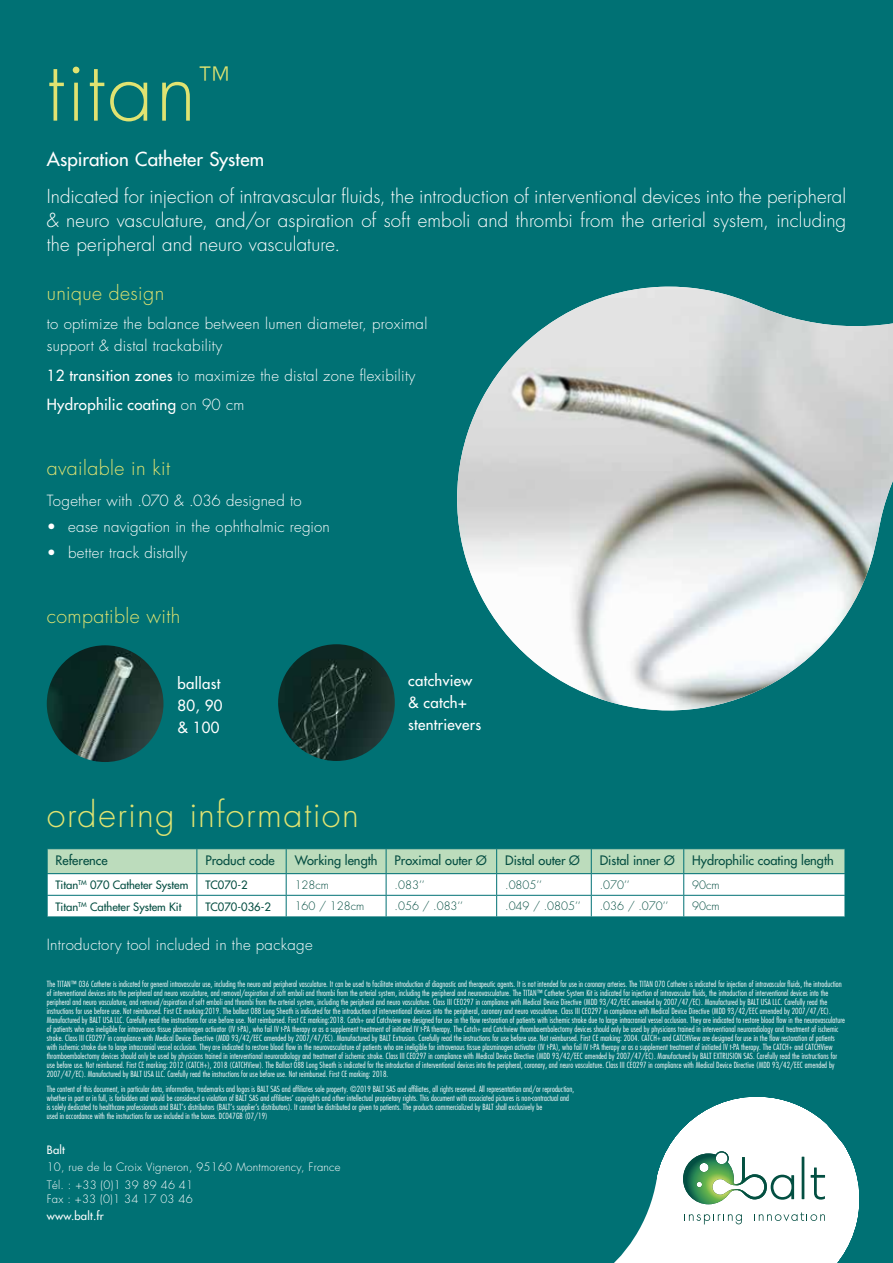
<style>
.page{position:relative;width:893px;height:1263px;background:#007174}
.page>*{position:absolute;margin:0;border:0;box-sizing:border-box;transform-origin:0 0}
.t1{font:300 82.2px "Futura";letter-spacing:.03em;color:#e0e371}
.t2{font:300 34.2px "Futura";letter-spacing:.04em;color:#e0e371}
.t3{font:300 33.9px "Futura";color:#e0e371}
.t4{font:300 19.5px "Futura";letter-spacing:.02em;color:#e0e371}
.t5{font:300 18.75px/24px "Futura";letter-spacing:.005em;color:#fff;text-align:justify}
.t6{font:18.75px "Futura";letter-spacing:.01em;color:#fff}
.t7{font:300 15px/22.2px "Futura";letter-spacing:.02em;color:#fff}
.t8{font:15px/22.2px "Futura";letter-spacing:.02em;color:#fff}
.t9{font:12.75px "Futura";color:#054e42}
.t10{font:300 11.25px/17.7px "Futura";letter-spacing:.02em;color:#fff}
.t11{font:300 11.25px "Futura";color:#054e42}
.t12{font:11.25px "Futura";color:#054e42}
.t13{font:11.25px "Futura";letter-spacing:.02em;color:#fff}
.t14{font:300 condensed 8.25px/9px "Futura";letter-spacing:.01em;color:#fff}
.s1{font-weight:400}
</style>
<div class="page">
<img style="left:457px;top:287px;width:436px;height:424px">
<svg style="left:614px;top:1097px;width:245px;height:166px;fill:#fff"></svg>
<svg style="left:684px;top:1214px;width:58px;height:10px"></svg>
<svg style="left:754px;top:1212px;width:71px;height:9px"></svg>
<hr style="left:802px;top:1157px;width:2px;height:42px;background:#034f42">
<svg style="left:811px;top:1167px;width:14px;height:32px"></svg>
<svg style="left:683px;top:1151px;width:111px;height:53px;background:#aac8bd"></svg>
<img style="left:702px;top:1151px;width:65px;height:53px">
<img style="left:278px;top:644px;width:117px;height:117px;border-radius:58px">
<img style="left:47px;top:645px;width:116px;height:117px;border-radius:58px">
<svg style="left:47px;top:849px;width:798px;height:68px;background:#dbebe0"></svg>
<hr style="left:497px;top:916px;width:94px;height:1px;background:#007174">
<hr style="left:591px;top:916px;width:93px;height:1px;background:#007174">
<hr style="left:684px;top:916px;width:161px;height:1px;background:#007174">
<h1 class="t1" style="left:47px;top:38px;width:151px">titan</h1>
<h3 class="t3" style="left:198px;top:58px;width:33px">™</h3>
<h3 class="t6" style="left:47px;top:147px;width:219px">Aspiration Catheter System</h3>
<p class="t5" style="left:47px;top:184px;width:801px">Indicated for injection of intravascular fluids, the introduction of interventional devices into the peripheral &amp; neuro vasculature, and/or aspiration of soft emboli and thrombi from the arterial system, including the peripheral and neuro vasculature.</p>
<h3 class="t4" style="left:47px;top:280px;width:119px">unique design</h3>
<h3 class="t7" style="left:47px;top:313px;width:382px">to optimize the balance between lumen diameter, proximal support &amp; distal trackability</h3>
<h3 class="t7" style="left:47px;top:361px;width:370px;line-height:29.5px"><span class="s1">12 transition zones</span> to maximize the distal zone flexibility<br><span class="s1">Hydrophilic coating</span> on 90 cm</h3>
<h3 class="t4" style="left:47px;top:455px;width:125px">available in kit</h3>
<h3 class="t7" style="left:47px;top:489px;width:256px">Together with .070 &amp; .036 designed to</h3>
<h3 class="t7" style="left:47px;top:516px;width:285px">• ease navigation in the ophthalmic region</h3>
<h3 class="t7" style="left:47px;top:542px;width:142px">• better track distally</h3>
<h3 class="t4" style="left:47px;top:603px;width:135px">compatible with</h3>
<h3 class="t8" style="left:178px;top:672px;width:46px">ballast<br>80, 90 &amp; 100</h3>
<h3 class="t8" style="left:408px;top:669px;width:74px">catchview &amp; catch+ stentrievers</h3>
<h2 class="t2" style="left:47px;top:792px;width:314px">ordering information</h2>
<h3 class="t9" style="left:56px;top:852px;width:54px">Reference</h3>
<h3 class="t9" style="left:205px;top:852px;width:71px">Product code</h3>
<h3 class="t9" style="left:295px;top:852px;width:84px">Working length</h3>
<h3 class="t9" style="left:395px;top:852px;width:93px">Proximal outer Ø</h3>
<h3 class="t9" style="left:505px;top:852px;width:76px">Distal outer Ø</h3>
<h3 class="t9" style="left:600px;top:852px;width:76px">Distal inner Ø</h3>
<h3 class="t9" style="left:692px;top:852px;width:143px">Hydrophilic coating length</h3>
<h3 class="t12" style="left:56px;top:877px;width:134px">Titan<sup>TM</sup> 070 Catheter System</h3>
<h3 class="t12" style="left:205px;top:877px;width:44px">TC070-2</h3>
<h3 class="t11" style="left:295px;top:877px;width:36px">128cm</h3>
<h3 class="t11" style="left:395px;top:877px;width:32px">.083’’</h3>
<h3 class="t11" style="left:505px;top:877px;width:38px">.0805’’</h3>
<h3 class="t11" style="left:600px;top:877px;width:32px">.070’’</h3>
<h3 class="t11" style="left:692px;top:877px;width:29px">90cm</h3>
<h3 class="t12" style="left:56px;top:899px;width:127px">Titan<sup>TM</sup> Catheter System Kit</h3>
<h3 class="t12" style="left:205px;top:899px;width:67px">TC070-036-2</h3>
<h3 class="t11" style="left:295px;top:899px;width:71px">160 / 128cm</h3>
<h3 class="t11" style="left:395px;top:899px;width:70px">.056 / .083’’</h3>
<h3 class="t11" style="left:505px;top:899px;width:77px">.049 / .0805’’</h3>
<h3 class="t11" style="left:600px;top:899px;width:70px">.036 / .070’’</h3>
<h3 class="t11" style="left:692px;top:899px;width:29px">90cm</h3>
<h3 class="t7" style="left:47px;top:934px;width:267px">Introductory tool included in the package</h3>
<p class="t14" style="left:47px;top:979px;width:800px">The TITAN™ 036 Catheter is indicated for general intravascular use, including the neuro and peripheral vasculature. It can be used to facilitate introduction of diagnostic and therapeutic agents. It is not intended for use in coronary arteries. The TITAN 070 Catheter is indicated for injection of intravascular fluids, the introduction of interventional devices into the peripheral and neuro vasculature, and removal/aspiration of soft emboli and thrombi from the arterial system, including the peripheral and neurovasculature. The TITAN™ Catheter System Kit is indicated for injection of intravascular fluids, the introduction of interventional devices into the peripheral and neuro vasculature, and removal/aspiration of soft emboli and thrombi from the arterial system, including the peripheral and neuro vasculature. Class III CE0297 in compliance with Medical Device Directive (MDD 93/42/EEC amended by 2007/47/EC). Manufactured by BALT USA LLC. Carefully read the instructions for use before use. Not reimbursed. First CE marking:2019. The ballast 088 Long Sheath is indicated for the introduction of interventional devices into the peripheral, coronary and neuro vasculature. Class III CE0297 in compliance with Medical Device Directive (MDD 93/42/EEC amended by 2007/47/EC).<br>Manufactured by BALT USA LLC. Carefully read the instructions for use before use. Not reimbursed. First CE marking:2018. Catch+ and Catchview are designed for use in the flow restoration of patients with ischemic stroke due to large intracranial vessel occlusion. They are indicated to restore blood flow in the neurovasculature of patients who are ineligible for intravenous tissue plasminogen activator (IV t-PA), who fail IV t-PA therapy or as a supplement treatment of initiated IV t-PA therapy. The Catch+ and Catchview thromboembolectomy devices should only be used by physicians trained in interventional neuroradiology and treatment of ischemic stroke. Class III CE0297 in compliance with Medical Device Directive (MDD 93/42/EEC amended by 2007/47/EC). Manufactured by BALT Extrusion. Carefully read the instructions for use before use. Not reimbursed. First CE marking: 2004. CATCH+ and CATCHView are designed for use in the flow restoration of patients with ischemic stroke due to large intracranial vessel occlusion. They are indicated to restore blood flow in the neurovasculature of patients who are ineligible for intravenous tissue plasminogen activator (IV t-PA), who fail IV t-PA therapy or as a supplement treatment of initiated IV t-PA therapy. The CATCH+ and CATCHView thromboembolectomy devices should only be used by physicians trained in interventional neuroradiology and treatment of ischemic stroke. Class III CE0297 in compliance with Medical Device Directive (MDD 93/42/EEC amended by 2007/47/EC). Manufactured by BALT EXTRUSION SAS. Carefully read the instructions for use before use. Not reimbursed. First CE marking: 2012 (CATCH+), 2018 (CATCHView). The Ballast 088 Long Sheath is indicated for the introduction of interventional devices into the peripheral, coronary, and neuro vasculature. Class III CE0297 in compliance with Medical Device Directive (MDD 93/42/EEC amended by 2007/47/EC). Manufactured by BALT USA LLC. Carefully read the instructions for use before use. Not reimbursed. First CE marking: 2018.</p>
<p class="t14" style="left:47px;top:1085px;width:529px">The content of this document, in particular data, information, trademarks and logos is BALT SAS and affiliates sole property. ©2019 BALT SAS and affiliates, all rights reserved. All representation and/or reproduction, whether in part or in full, is forbidden and would be considered a violation of BALT SAS and affiliates’ copyrights and other intellectual proprietary rights. This document with associated pictures is non-contractual and is solely dedicated to healthcare professionals and BALT’s distributors (BALT’s supplier’s distributors). It cannot be distributed or given to patients. The products commercialized by BALT shall exclusively be<br>used in accordance with the instructions for use included in the boxes. DC047GB (07/19)</p>
<h3 class="t13" style="left:47px;top:1142px;width:20px">Balt</h3>
<h3 class="t10" style="left:47px;top:1159px;width:295px">10, rue de la Croix Vigneron, 95160 Montmorency, France<br>Tél. : +33 (0)1 39 89 46 41</h3>
<h3 class="t10" style="left:47px;top:1190px;width:147px">Fax : +33 (0)1 34 17 03 46</h3>
<h3 class="t13" style="left:47px;top:1209px;width:59px">www.balt.fr</h3>
</div>
